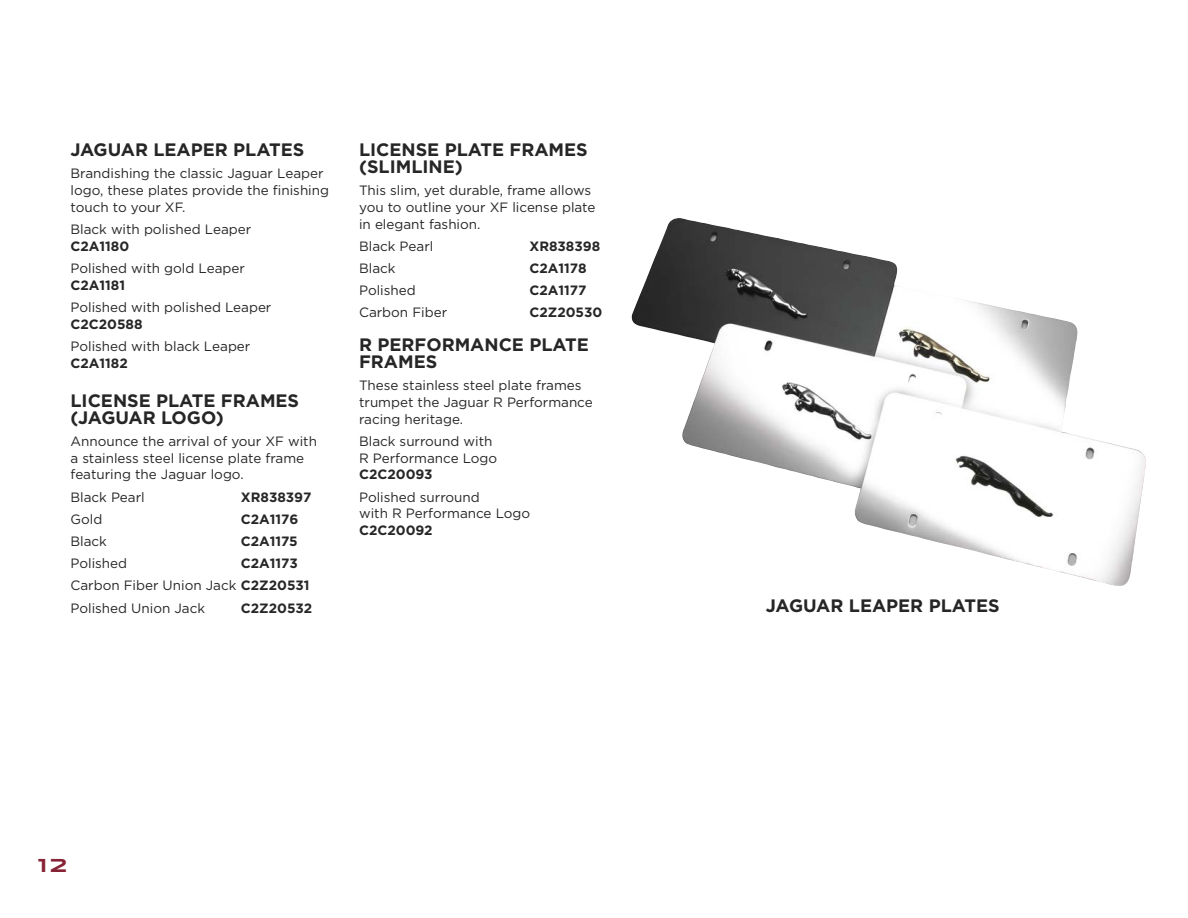
<style>
.page{position:relative;width:1188px;height:918px;background:#fff}
.page>*{position:absolute;margin:0;border:0;box-sizing:border-box;transform-origin:0 0}
.t1{font:700 18px/16.8px "Gotham";color:#272627}
.t2{font:700 18px "Jaguar";color:#862336}
.t3{font:13.5px/16.8px "Gotham";color:#272627}
.t4{font:700 13.5px "Gotham";color:#272627}
.s1{font-weight:700}
</style>
<div class="page">
<img style="left:632px;top:218px;width:514px;height:368px">
<h1 class="t1" style="left:71px;top:141px;width:235px">JAGUAR LEAPER PLATES</h1>
<p class="t3" style="left:71px;top:165px;width:260px">Brandishing the classic Jaguar Leaper logo, these plates provide the finishing touch to your XF.</p>
<p class="t3" style="left:71px;top:221px;width:182px">Black with polished Leaper</p>
<p class="t4" style="left:71px;top:238px;width:60px">C2A1180</p>
<p class="t3" style="left:71px;top:260px;width:176px">Polished with gold Leaper</p>
<p class="t4" style="left:71px;top:277px;width:56px">C2A1181</p>
<p class="t3" style="left:71px;top:299px;width:202px">Polished with polished Leaper</p>
<p class="t4" style="left:71px;top:316px;width:74px">C2C20588</p>
<p class="t3" style="left:71px;top:338px;width:181px">Polished with black Leaper</p>
<p class="t4" style="left:71px;top:355px;width:59px">C2A1182</p>
<h1 class="t1" style="left:71px;top:392px;width:230px">LICENSE PLATE FRAMES (JAGUAR LOGO)</h1>
<p class="t3" style="left:71px;top:433px;width:248px">Announce the arrival of your XF with a stainless steel license plate frame featuring the Jaguar logo.</p>
<p class="t3" style="left:71px;top:489px;width:76px">Black Pearl</p>
<p class="t4" style="left:241px;top:489px;width:72px">XR838397</p>
<p class="t3" style="left:71px;top:511px;width:33px">Gold</p>
<p class="t4" style="left:241px;top:511px;width:59px">C2A1176</p>
<p class="t3" style="left:71px;top:533px;width:38px">Black</p>
<p class="t4" style="left:241px;top:533px;width:58px">C2A1175</p>
<p class="t3" style="left:71px;top:555px;width:58px">Polished</p>
<p class="t3" style="left:71px;top:552px;width:241px;line-height:22.2px;text-indent:170px"><span class="s1">C2A1173<br></span>Carbon Fiber Union Jack <span class="s1">C2Z20531<br></span>Polished Union Jack</p>
<p class="t4" style="left:241px;top:600px;width:73px">C2Z20532</p>
<h1 class="t1" style="left:359px;top:141px;width:230px">LICENSE PLATE FRAMES (SLIMLINE)</h1>
<p class="t3" style="left:359px;top:182px;width:238px">This slim, yet durable, frame allows you to outline your XF license plate in elegant fashion.</p>
<p class="t3" style="left:359px;top:238px;width:76px">Black Pearl</p>
<p class="t4" style="left:529px;top:238px;width:72px">XR838398</p>
<p class="t3" style="left:359px;top:260px;width:38px">Black</p>
<p class="t4" style="left:529px;top:260px;width:59px">C2A1178</p>
<p class="t3" style="left:359px;top:282px;width:58px">Polished</p>
<p class="t4" style="left:529px;top:283px;width:59px">C2A1177</p>
<p class="t3" style="left:359px;top:304px;width:90px">Carbon Fiber</p>
<p class="t4" style="left:529px;top:305px;width:74px">C2Z20530</p>
<h1 class="t1" style="left:359px;top:336px;width:231px">R PERFORMANCE PLATE<br>FRAMES</h1>
<p class="t3" style="left:359px;top:377px;width:235px">These stainless steel plate frames trumpet the Jaguar R Performance racing heritage.</p>
<p class="t3" style="left:359px;top:433px;width:140px">Black surround with<br>R Performance Logo</p>
<p class="t4" style="left:359px;top:467px;width:75px">C2C20093</p>
<p class="t3" style="left:359px;top:489px;width:173px">Polished surround<br>with R Performance Logo</p>
<p class="t4" style="left:359px;top:523px;width:75px">C2C20092</p>
<h1 class="t2" style="left:38px;top:859px;width:31px">12</h1>
<h1 class="t1" style="left:766px;top:598px;width:235px">JAGUAR LEAPER PLATES</h1>
</div>
